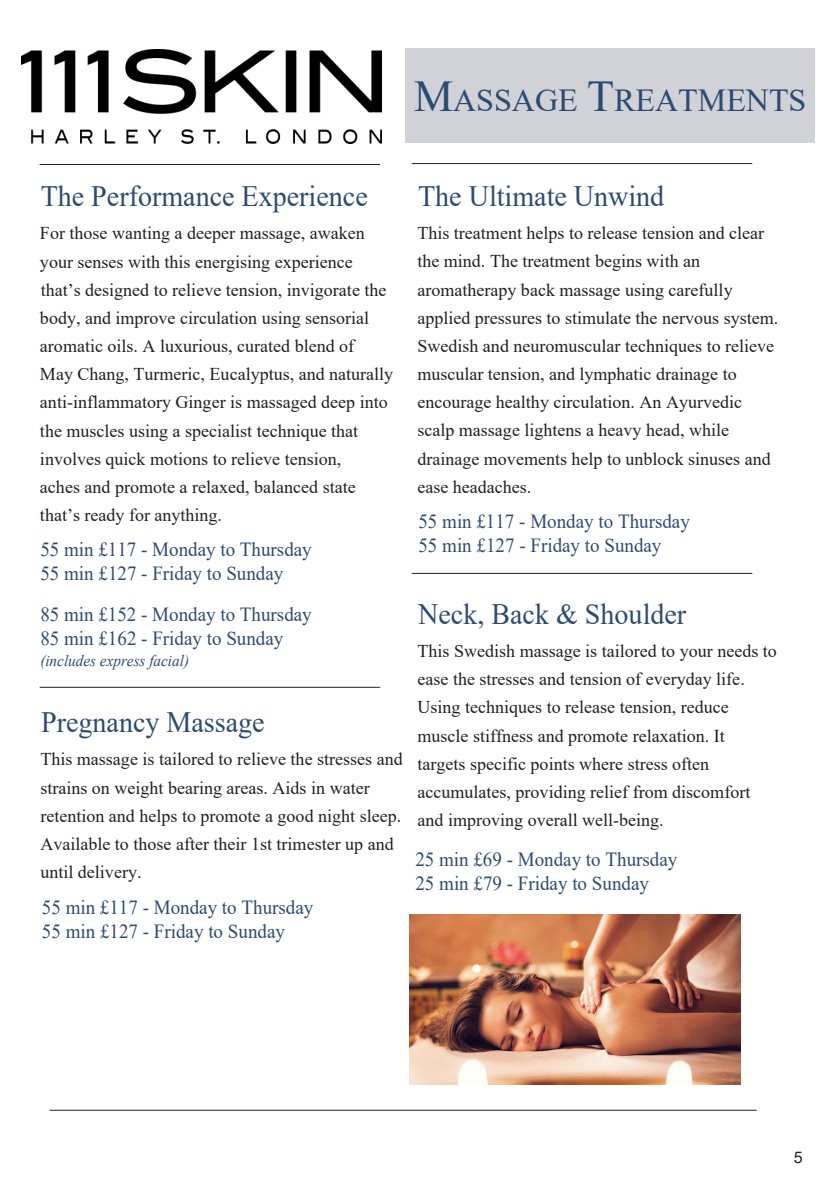
<style>
.page{position:relative;width:840px;height:1191px;background:#fff}
.page>*{position:absolute;margin:0;border:0;box-sizing:border-box;transform-origin:0 0}
.t1{font:32px "Times New Roman";color:#2c4b73}
.t2{font:29.6px "Times New Roman";color:#2c4b73;scale:.95 1}
.t3{font:29.6px "Times New Roman";color:#2c4b73;scale:.95 1}
.t4{font:20px/24px "Times New Roman";color:#2c4b73;scale:.95 1}
.t5{font:18px/28.2px "Times New Roman";color:#231f20}
.t6{font:18px/28.2px "Times New Roman";color:#231f20}
.t7{font:italic 16px "Times New Roman";color:#2c4b73;scale:.95 1}
.t8{font:16px "Arial";color:#231f20}
.s1{font-size:44px}
.s2{font-style:inherit}
</style>
<div class="page">
<hr style="left:40px;top:164px;width:340px;height:1px;background:#231f20">
<hr style="left:411px;top:163px;width:340px;height:1px;background:#231f20">
<hr style="left:40px;top:687px;width:340px;height:1px;background:#231f20">
<hr style="left:411px;top:573px;width:340px;height:1px;background:#231f20">
<hr style="left:50px;top:1109px;width:706px;height:2px;background:#231f20">
<div style="left:405px;top:49px;width:409px;height:94px;background:#d0d2d7"></div>
<img style="left:22px;top:49px;width:359px;height:95px">
<img style="left:409px;top:915px;width:330px;height:169px">
<h1 class="t1" style="left:414px;top:78px;width:394px"><span class="s1">M</span>ASSAGE <span class="s1">T</span>REATMENTS</h1>
<h2 class="t2" style="left:41px;top:176px;width:345px">The Performance Experience</h2>
<p class="t5" style="left:40px;top:219px;width:354px">For those wanting a deeper massage, awaken your senses with this energising experience that’s designed to relieve tension, invigorate the body, and improve circulation using sensorial aromatic oils. A luxurious, curated blend of<br>May Chang, Turmeric, Eucalyptus, and naturally anti-inflammatory Ginger is massaged deep into the muscles using a specialist technique that involves quick motions to relieve tension,<br>aches and promote a relaxed, balanced state that’s ready for anything.</p>
<p class="t4" style="left:40px;top:536px;width:287px">55 min £1<span class="s2">17</span> - Monday to Thursday<br>55 min £1<span class="s2">27</span> - Friday to Sunday</p>
<p class="t4" style="left:40px;top:602px;width:287px">85 min £1<span class="s2">5</span>2 - Monday to Thursday<br>85 min £1<span class="s2">6</span>2 - Friday to Sunday</p>
<p class="t7" style="left:40px;top:650px;width:158px">(includes express facial)</p>
<h2 class="t3" style="left:41px;top:701px;width:237px">Pregnancy Massage</h2>
<p class="t6" style="left:40px;top:744px;width:363px">This massage is tailored to relieve the stresses and strains on weight bearing areas. Aids in water retention and helps to promote a good night sleep.<br>Available to those after their 1st trimester up and until delivery.</p>
<p class="t4" style="left:42px;top:894px;width:287px"><span class="s2">5</span>5 min £<span class="s2">117</span> - Monday to Thursday<br><span class="s2">5</span>5 min £<span class="s2">127</span> - Friday to Sunday</p>
<h2 class="t2" style="left:418px;top:175px;width:260px">The Ultimate Unwind</h2>
<p class="t5" style="left:417px;top:218px;width:362px">This treatment helps to release tension and clear the mind. The treatment begins with an aromatherapy back massage using carefully applied pressures to stimulate the nervous system.<br>Swedish and neuromuscular techniques to relieve muscular tension, and lymphatic drainage to encourage healthy circulation. An Ayurvedic scalp massage lightens a heavy head, while drainage movements help to unblock sinuses and ease headaches.</p>
<p class="t4" style="left:418px;top:508px;width:287px">55 min £1<span class="s2">17</span> - Monday to Thursday<br>55 min £1<span class="s2">27</span> - Friday to Sunday</p>
<h2 class="t2" style="left:418px;top:593px;width:283px">Neck, Back &amp; Shoulder</h2>
<p class="t5" style="left:417px;top:636px;width:360px">This Swedish massage is tailored to your needs to ease the stresses and tension of everyday life.<br>Using techniques to release tension, reduce muscle stiffness and promote relaxation. It targets specific points where stress often accumulates, providing relief from discomfort and improving overall well-being.</p>
<p class="t4" style="left:415px;top:847px;width:277px">25 min £6<span class="s2">9</span> - Monday to Thursday<br>25 min £7<span class="s2">9</span> - Friday to Sunday</p>
<p class="t8" style="left:793px;top:1146px;width:10px">5</p>
</div>
